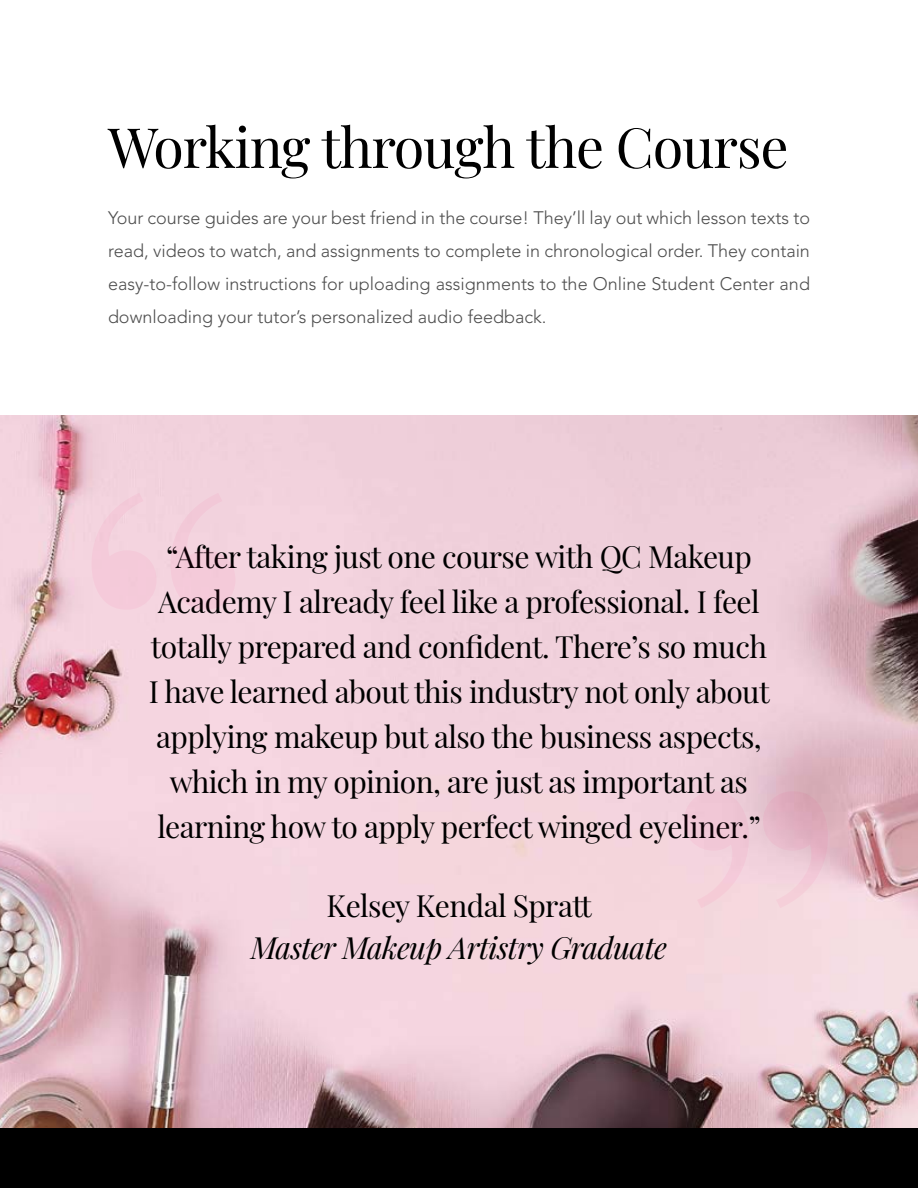
<style>
.page{position:relative;width:918px;height:1188px;background:#fff}
.page>*{position:absolute;margin:0;border:0;box-sizing:border-box;transform-origin:0 0}
.t1{font:55.5px "Playfair Display";letter-spacing:-.02em;color:#000}
.t2{font:30px/45px "Playfair Display";letter-spacing:-.02em;color:#000;text-align:center}
.t3{font:italic 30px "Playfair Display";letter-spacing:-.02em;color:#000}
.t4{font:300 18px/33px "Avenir LT Std";color:#4d4d4d;text-align:justify}
</style>
<div class="page">
<img style="left:0;top:416px;width:918px;height:712px">
<div style="left:92px;top:493px;width:143px;height:117px;background:#f4d1dc"></div>
<svg style="left:684px;top:791px;width:144px;height:117px;background:#edc7d3"></svg>
<div style="left:0;top:1128px;width:918px;height:60px;background:#000"></div>
<h1 class="t1" style="left:108px;top:104px;width:682px">Working through the Course</h1>
<p class="t4" style="left:108px;top:201px;width:704px">Your course guides are your best friend in the course! They’ll lay out which lesson texts to read, videos to watch, and assignments to complete in chronological order. They contain easy-to-follow instructions for uploading assignments to the Online Student Center and downloading your tutor’s personalized audio feedback.</p>
<p class="t2" style="left:149px;top:532px;width:622px">“After taking just one course with QC Makeup Academy I already feel like a professional. I feel totally prepared and confident. There’s so much I have learned about this industry not only about applying makeup but also the business aspects, which in my opinion, are just as important as learning how to apply perfect winged eyeliner.”</p>
<p class="t2" style="left:327px;top:881px;width:267px">Kelsey Kendal Spratt</p>
<p class="t3" style="left:251px;top:925px;width:418px">Master Makeup Artistry Graduate</p>
</div>
